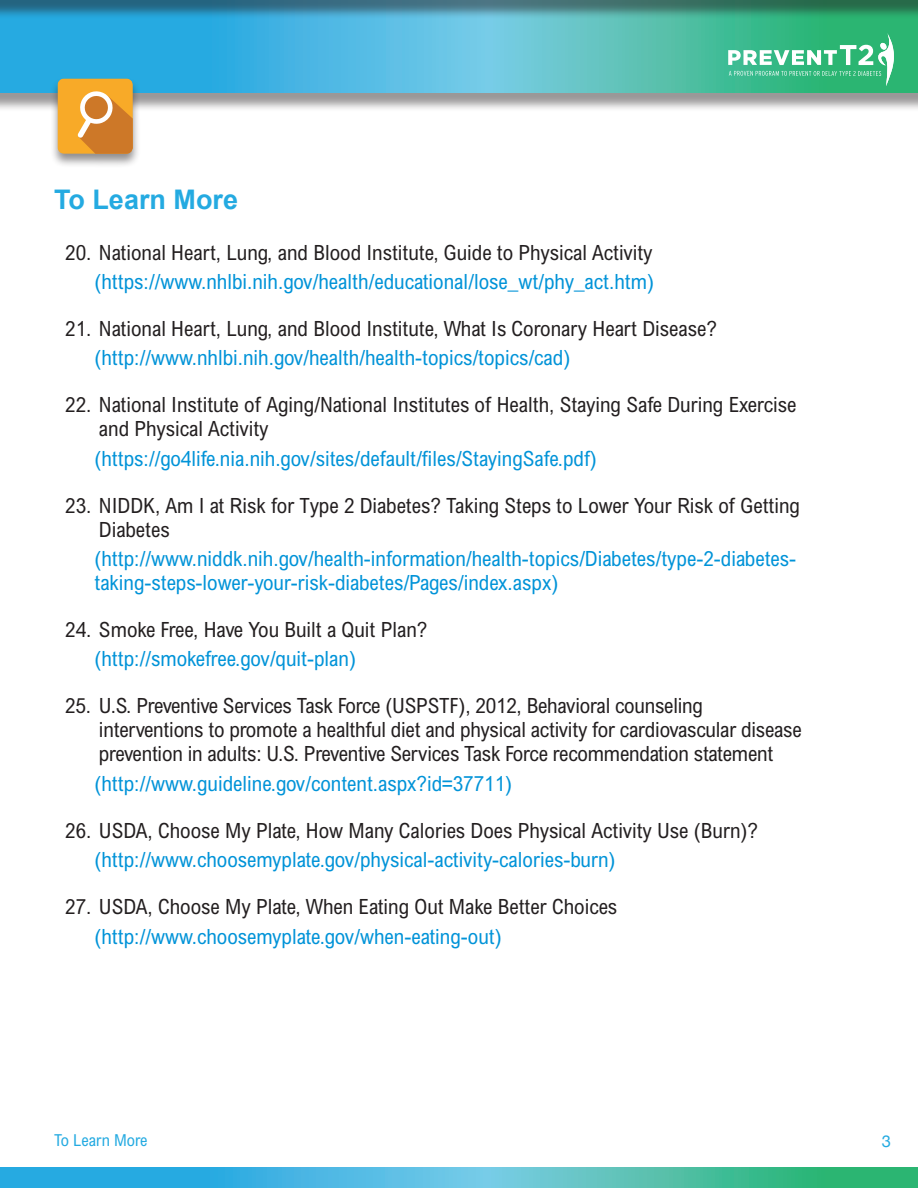
<style>
.page{position:relative;width:918px;height:1188px;background:#fff}
.page>*{position:absolute;margin:0;border:0;box-sizing:border-box;transform-origin:0 0}
.t1{font:700 27px "Arial";color:#24aae1}
.t2{font:condensed 21px/29.4px "Arial MT Std";color:#231f20}
.t3{font:condensed 21px/29.4px "Arial MT Std";color:#0093d8;text-align:right}
.t4{font:condensed 16.5px "Arial MT Std";color:#24aae1}
.t5{font:16.5px "Helvetica Neue";color:#24aae1}
.s1{color:#231f20}
.s2{color:#0093d8}
</style>
<div class="page">
<div style="left:0;top:2px;width:918px;height:110px;background:#231f20;opacity:.46"></div>
<svg style="left:0;top:19px;width:918px;height:74px;background:#48b8ce"></svg>
<svg style="left:0;top:1167px;width:918px;height:21px;background:#44b8c3"></svg>
<div style="left:0;top:0;width:918px;height:19px;background:#231f20;opacity:.5"></div>
<div style="left:50px;top:77px;width:91px;height:91px;background:#231f20;opacity:.5"></div>
<svg style="left:58px;top:78px;width:75px;height:76px;background:#e59e3d"></svg>
<svg style="left:728px;top:32px;width:166px;height:54px;background:#58c596"></svg>
<p class="t1" style="left:54px;top:181px;width:186px">To Learn More</p>
<p class="t3" style="left:65px;top:237px;width:590px"><span class="s1">20. National Heart, Lung, and Blood Institute, Guide to Physical Activity </span>(https://www.nhlbi.nih.gov/health/educational/lose_wt/phy_act.htm)</p>
<p class="t2" style="left:95px;top:314px;width:624px;text-indent:-29px">21. National Heart, Lung, and Blood Institute, What Is Coronary Heart Disease? <span class="s2">(http://www.nhlbi.nih.gov/health/health-topics/topics/cad)</span></p>
<p class="t2" style="left:99px;top:393px;width:699px;line-height:24px;text-indent:-34px">22. National Institute of Aging/National Institutes of Health, Staying Safe During Exercise and Physical Activity</p>
<p class="t3" style="left:95px;top:443px;width:504px">(https://go4life.nia.nih.gov/sites/default/files/StayingSafe.pdf)</p>
<p class="t2" style="left:99px;top:493px;width:703px;line-height:24px;text-indent:-34px">23. NIDDK, Am I at Risk for Type 2 Diabetes? Taking Steps to Lower Your Risk of Getting<br>Diabetes</p>
<p class="t3" style="left:95px;top:546px;width:703px;line-height:24px;text-align:left">(http://www.niddk.nih.gov/health-information/health-topics/Diabetes/type-2-diabetes&shy;taking-steps-lower-your-risk-diabetes/Pages/index.aspx)</p>
<p class="t2" style="left:95px;top:615px;width:334px;text-indent:-29px">24. Smoke Free, Have You Built a Quit Plan? <span class="s2">(http://smokefree.gov/quit-plan)</span></p>
<p class="t2" style="left:99px;top:694px;width:704px;line-height:24px;text-indent:-34px">25. U.S. Preventive Services Task Force (USPSTF), 2012, Behavioral counseling interventions to promote a healthful diet and physical activity for cardiovascular disease prevention in adults: U.S. Preventive Services Task Force recommendation statement</p>
<p class="t3" style="left:95px;top:768px;width:419px">(http://www.guideline.gov/content.aspx?id=37711)</p>
<p class="t2" style="left:95px;top:815px;width:665px;text-indent:-29px">26. USDA, Choose My Plate, How Many Calories Does Physical Activity Use (Burn)? <span class="s2">(http://www.choosemyplate.gov/physical-activity-calories-burn)</span></p>
<p class="t2" style="left:95px;top:892px;width:524px;text-indent:-29px">27. USDA, Choose My Plate, When Eating Out Make Better Choices <span class="s2">(http://www.choosemyplate.gov/when-eating-out)</span></p>
<p class="t4" style="left:54px;top:1130px;width:95px">To Learn More</p>
<p class="t5" style="left:882px;top:1127px;width:11px">3</p>
</div>
